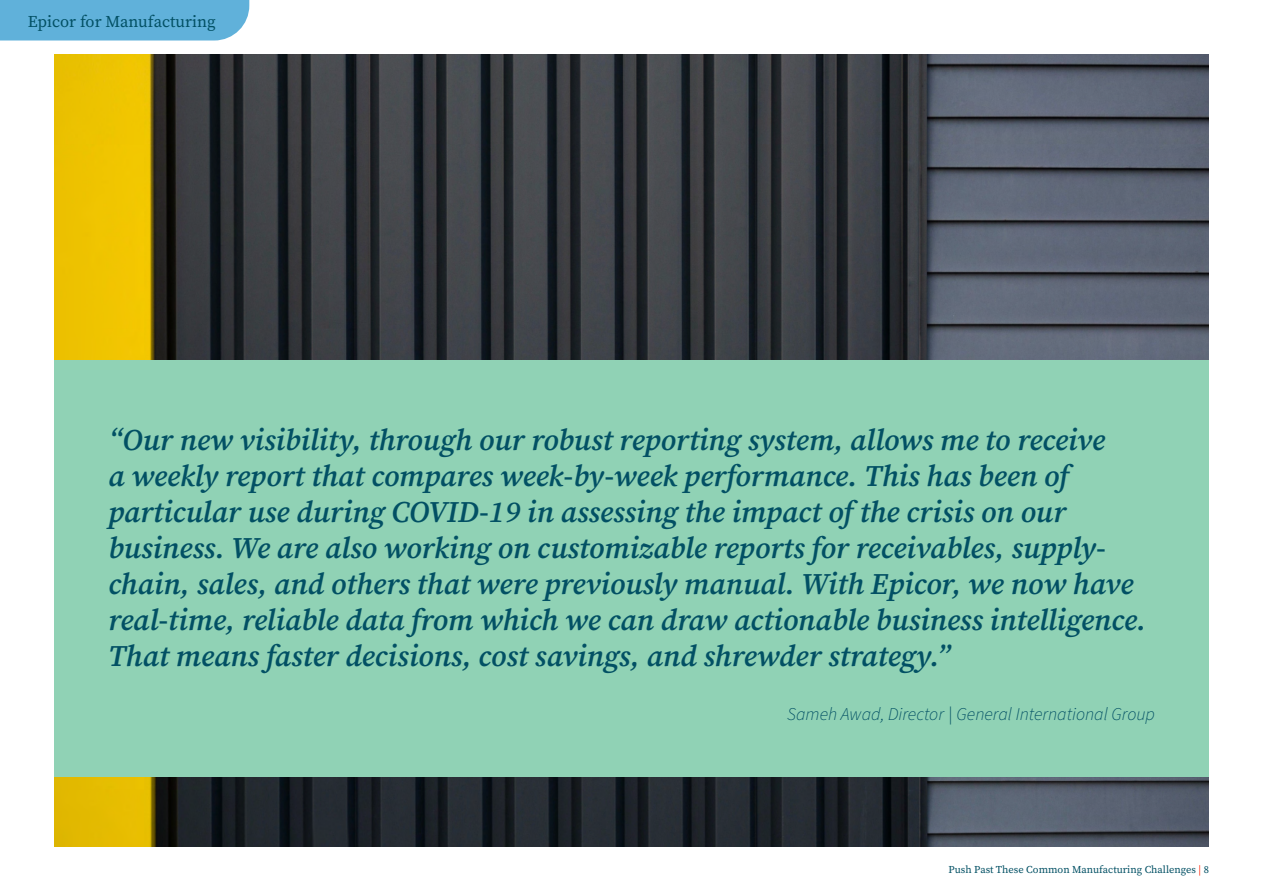
<style>
.page{position:relative;width:1263px;height:893px;background:#fff}
.page>*{position:absolute;margin:0;border:0;box-sizing:border-box;transform-origin:0 0}
.t1{font:italic 600 30px/36px "Source Serif Pro";color:#025064}
.t2{font:italic 300 18px "Source Sans Pro";color:#025064}
.t3{font:16.5px "Source Serif Pro";color:#025064}
.t4{font:10.5px "Source Serif Pro";color:#025064}
.s1{font-family:"Source Serif Pro"}
.s2{color:#ff2102}
</style>
<div class="page">
<img style="left:54px;top:54px;width:1155px;height:792px">
<div style="left:54px;top:360px;width:1155px;height:416px;background:#90d2b5"></div>
<div style="left:0;top:0;width:249px;height:41px;background:#60b1da"></div>
<p class="t3" style="left:28px;top:10px;width:189px">Epicor for Manufacturing</p>
<p class="t1" style="left:108px;top:422px;width:1039px">“Our new visibility, through our robust reporting system, allows me to receive<br>a weekly report that compares week-by-week performance. This has been of particular use during COVID-19 in assessing the impact of the crisis on our business. We are also working on customizable reports for receivables, supply&shy;chain, sales, and others that were previously manual. With Epicor, we now have real-time, reliable data from which we can draw actionable business intelligence.<br>That means faster decisions, cost savings, and shrewder strategy.”</p>
<p class="t2" style="left:787px;top:702px;width:369px">Sameh Awad, Director <span class="s1">|</span> General International Group</p>
<p class="t4" style="left:949px;top:862px;width:262px">Push Past These Common Manufacturing Challenges <span class="s2">|</span> 8</p>
</div>
